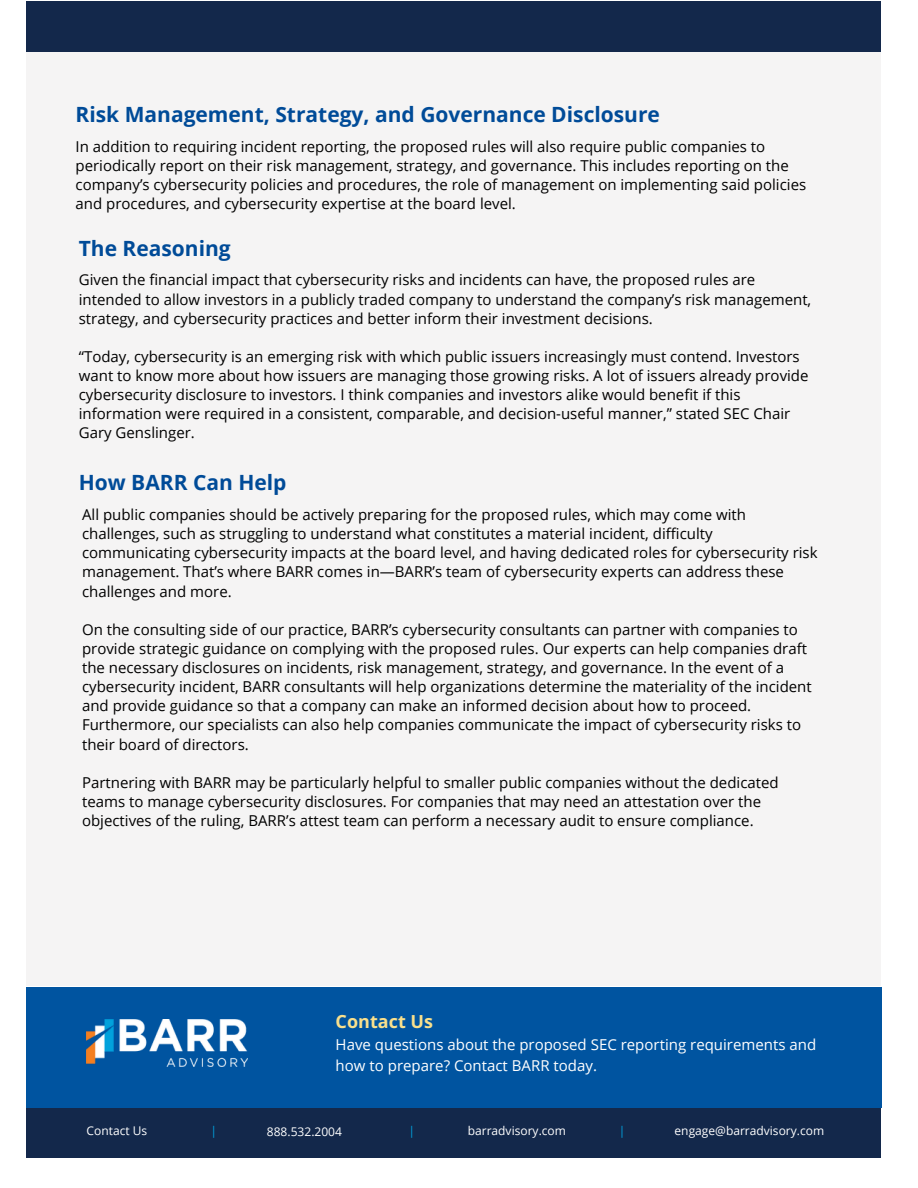
<style>
.page{position:relative;width:918px;height:1188px;background:#fff}
.page>*{position:absolute;margin:0;border:0;box-sizing:border-box;transform-origin:0 0}
.t1{font:700 21px "Open Sans";color:#004b98}
.t2{font:700 18px "Open Sans";color:#f9e08c}
.t3{font:15px/19.2px "Open Sans";color:#000}
.t4{font:15px/21.3px "Open Sans";color:#fff}
.t5{font:12px "Open Sans";color:#fff}
.t6{font:12px "Open Sans";color:#01a1dd}
</style>
<div class="page">
<div style="left:26px;top:1107px;width:855px;height:50px;background:#13284b"></div>
<div style="left:26px;top:987px;width:856px;height:120px;background:#0054a0"></div>
<img style="left:86px;top:1020px;width:161px;height:47px">
<div style="left:26px;top:51px;width:855px;height:935px;background:#f5f4f4"></div>
<div style="left:26px;top:1px;width:855px;height:50px;background:#13284b"></div>
<h1 class="t1" style="left:76px;top:99px;width:586px">Risk Management, Strategy, and Governance Disclosure</h1>
<p class="t3" style="left:76px;top:137px;width:732px">In addition to requiring incident reporting, the proposed rules will also require public companies to periodically report on their risk management, strategy, and governance. This includes reporting on the company’s cybersecurity policies and procedures, the role of management on implementing said policies and procedures, and cybersecurity expertise at the board level.</p>
<h1 class="t1" style="left:79px;top:233px;width:154px">The Reasoning</h1>
<p class="t3" style="left:79px;top:270px;width:734px">Given the financial impact that cybersecurity risks and incidents can have, the proposed rules are intended to allow investors in a publicly traded company to understand the company’s risk management, strategy, and cybersecurity practices and better inform their investment decisions.</p>
<p class="t3" style="left:79px;top:346px;width:731px">“Today, cybersecurity is an emerging risk with which public issuers increasingly must contend. Investors want to know more about how issuers are managing those growing risks. A lot of issuers already provide cybersecurity disclosure to investors. I think companies and investors alike would benefit if this information were required in a consistent, comparable, and decision-useful manner,” stated SEC Chair Gary Genslinger.</p>
<h1 class="t1" style="left:79px;top:468px;width:209px">How BARR Can Help</h1>
<p class="t3" style="left:82px;top:505px;width:737px">All public companies should be actively preparing for the proposed rules, which may come with challenges, such as struggling to understand what constitutes a material incident, difficulty communicating cybersecurity impacts at the board level, and having dedicated roles for cybersecurity risk management. That’s where BARR comes in—BARR’s team of cybersecurity experts can address these challenges and more.</p>
<p class="t3" style="left:82px;top:619px;width:731px">On the consulting side of our practice, BARR’s cybersecurity consultants can partner with companies to provide strategic guidance on complying with the proposed rules. Our experts can help companies draft the necessary disclosures on incidents, risk management, strategy, and governance. In the event of a cybersecurity incident, BARR consultants will help organizations determine the materiality of the incident and provide guidance so that a company can make an informed decision about how to proceed.<br>Furthermore, our specialists can also help companies communicate the impact of cybersecurity risks to their board of directors.</p>
<p class="t3" style="left:82px;top:772px;width:698px">Partnering with BARR may be particularly helpful to smaller public companies without the dedicated teams to manage cybersecurity disclosures. For companies that may need an attestation over the objectives of the ruling, BARR’s attest team can perform a necessary audit to ensure compliance.</p>
<p class="t2" style="left:336px;top:1009px;width:99px">Contact Us</p>
<p class="t4" style="left:336px;top:1033px;width:482px">Have questions about the proposed SEC reporting requirements and how to prepare? Contact BARR today.</p>
<p class="t5" style="left:87px;top:1122px;width:62px">Contact Us</p>
<p class="t6" style="left:211px;top:1122px;width:8px">|</p>
<p class="t5" style="left:267px;top:1124px;width:77px">888.532.2004</p>
<p class="t6" style="left:408px;top:1122px;width:8px">|</p>
<p class="t5" style="left:468px;top:1122px;width:100px">barradvisory.com</p>
<p class="t6" style="left:619px;top:1122px;width:8px">|</p>
<p class="t5" style="left:675px;top:1122px;width:151px">engage@barradvisory.com</p>
</div>
